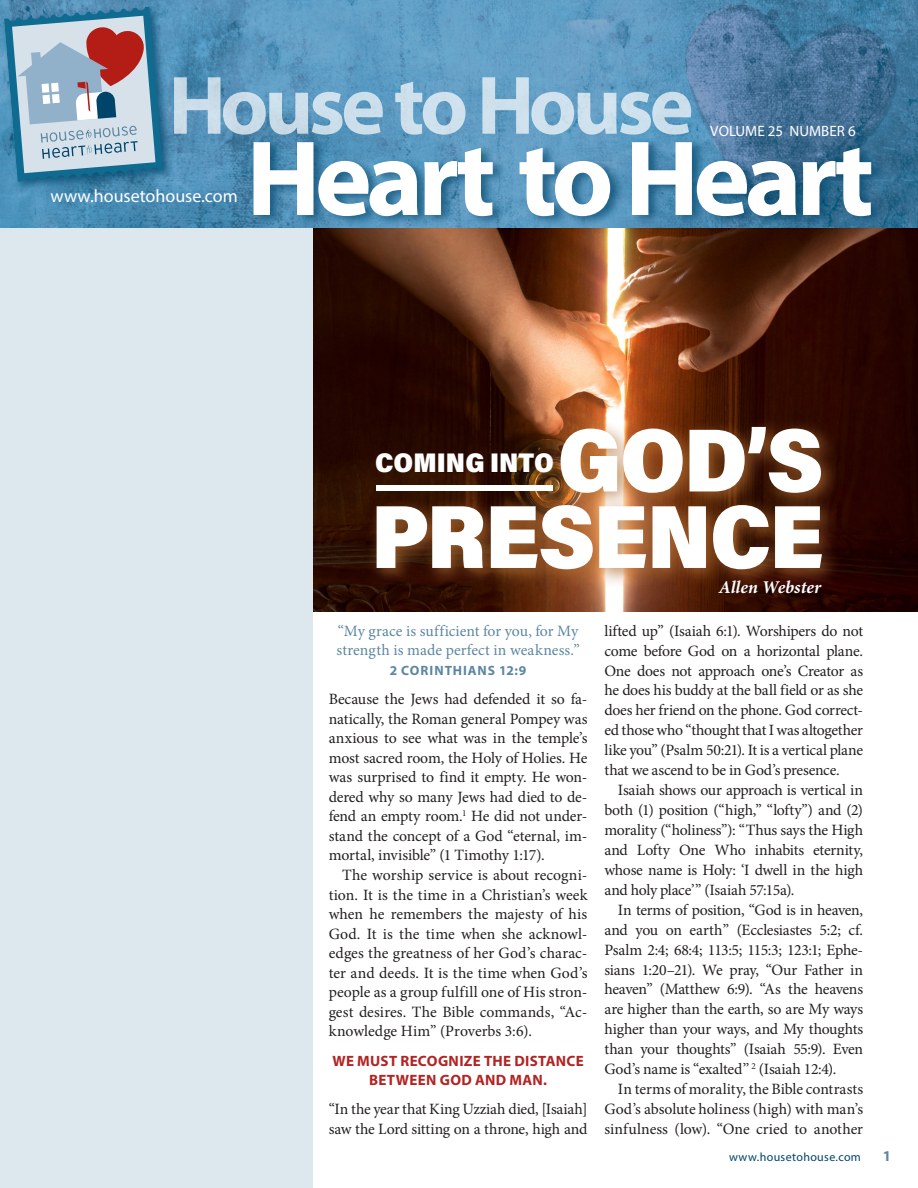
<style>
.page{position:relative;width:918px;height:1188px;background:#fff}
.page>*{position:absolute;margin:0;border:0;box-sizing:border-box;transform-origin:0 0}
.Side_Article_Heading{font:90px "Acumin Variable Concept";letter-spacing:.005em;color:#fff}
.Side_Article_Heading-2{font:27px "Acumin Variable Concept";letter-spacing:.015em;color:#fff}
.t1{font:18px "Myriad Pro";color:#fff}
.Body_Serif{font:italic 700 18px "Minion Pro";color:#fff}
.t2{font:15.75px/20px "Minion Pro";letter-spacing:-.01em;color:#231f20;text-align:justify}
.t3{font:15.75px/19.5px "Minion Pro";color:#5c87a1}
.t4{font:700 15px/19.5px "Myriad Pro";letter-spacing:.02em;color:#b22423;text-align:center}
.t5{font:15px "Myriad Pro";color:#fff}
.t6{font:700 15px "Myriad Pro";color:#5c87a1}
.t7{font:700 13.5px "Myriad Pro";letter-spacing:.065em;color:#5c87a1}
.t8{font:12px "Myriad Pro";letter-spacing:.03em;color:#00446a}
</style>
<div class="page">
<img style="left:313px;top:228px;width:605px;height:383px">
<div style="left:0;top:0;width:313px;height:1188px;background:#dce7ee"></div>
<img style="left:0;top:0;width:918px;height:228px">
<div style="left:1px;top:3px;width:174px;height:191px;background:#00446a;opacity:.75"></div>
<svg style="left:4px;top:6px;width:159px;height:176px"></svg>
<svg style="left:174px;top:77px;width:517px;height:58px;background:#8fb8d3"></svg>
<div style="left:252px;top:137px;width:634px;height:90px;background:#00446a;opacity:.65"></div>
<svg style="left:254px;top:142px;width:617px;height:74px"></svg>
<div style="left:366px;top:417px;width:475px;height:172px;background:#b67134;opacity:.75"></div>
<div style="left:376px;top:485px;width:177px;height:5px;background:#fff"></div>
<p class="t1" style="left:51px;top:184px;width:189px">www.housetohouse.com</p>
<p class="t5" style="left:710px;top:122px;width:147px">VOLUME 25 NUMBER 6</p>
<p class="Side_Article_Heading" style="left:557px;top:398px;width:264px">GOD’S</p>
<p class="Side_Article_Heading" style="left:371px;top:475px;width:452px">PRESENCE</p>
<p class="Side_Article_Heading-2" style="left:375px;top:445px;width:180px">COMING INTO</p>
<p class="t3" style="left:336px;top:621px;width:245px">“My grace is sufficient for you, for My strength is made perfect in weakness.”</p>
<p class="t7" style="left:390px;top:661px;width:138px">2 CORINTHIANS 12:9</p>
<p class="t2" style="left:329px;top:689px;width:260px;line-height:19.5px">Because the Jews had defended it so fa&shy;natically, the Roman general Pompey was anxious to see what was in the temple’s most sacred room, the Holy of Holies. He was surprised to find it empty. He won&shy;dered why so many Jews had died to de&shy;fend an empty room.<sup>1</sup> He did not under&shy;stand the concept of a God “eternal, im&shy;mortal, invisible” (1 Timothy 1:17).</p>
<p class="t2" style="left:329px;top:865px;width:260px;line-height:19.5px;text-indent:14px">The worship service is about recogni&shy;tion. It is the time in a Christian’s week when he remembers the majesty of his God. It is the time when she acknowl&shy;edges the greatness of her God’s charac&shy;ter and deeds. It is the time when God’s people as a group fulfill one of His stron&shy;gest desires. The Bible commands, “Ac&shy;knowledge Him” (Proverbs 3:6).</p>
<p class="t4" style="left:332px;top:1050px;width:253px">WE MUST RECOGNIZE THE DISTANCE<br>BETWEEN GOD AND MAN.</p>
<p class="t2" style="left:329px;top:1100px;width:260px;line-height:19.5px">“In the year that King Uzziah died, [Isaiah] saw the Lord sitting on a throne, high and</p>
<p class="Body_Serif" style="left:719px;top:574px;width:104px">Allen Webster</p>
<p class="t2" style="left:604px;top:621px;width:260px">lifted up” (Isaiah 6:1). Worshipers do not come before God on a horizontal plane.<br>One does not approach one’s Creator as he does his buddy at the ball field or as she does her friend on the phone. God correct&shy;ed those who “thought that I was altogether like you” (Psalm 50:21). It is a vertical plane that we ascend to be in God’s presence.</p>
<p class="t2" style="left:604px;top:780px;width:260px;text-indent:14px">Isaiah shows our approach is vertical in both (1) position (“high,” “lofty”) and (2) morality (“holiness”): “Thus says the High and Lofty One Who inhabits eternity, whose name is Holy: ‘I dwell in the high and holy place’” (Isaiah 57:15a).</p>
<p class="t2" style="left:604px;top:900px;width:260px;text-indent:14px">In terms of position, “God is in heaven, and you on earth” (Ecclesiastes 5:2; cf.<br>Psalm 2:4; 68:4; 113:5; 115:3; 123:1; Ephe&shy;sians 1:20–21). We pray, “Our Father in heaven” (Matthew 6:9). “As the heavens are higher than the earth, so are My ways higher than your ways, and My thoughts than your thoughts” (Isaiah 55:9). Even God’s name is “exalted’’ <sup>2</sup> (Isaiah 12:4).</p>
<p class="t2" style="left:604px;top:1079px;width:260px;text-indent:14px">In terms of morality, the Bible contrasts God’s absolute holiness (high) with man’s sinfulness (low). “One cried to another</p>
<p class="t8" style="left:729px;top:1150px;width:133px">www.housetohouse.com</p>
<p class="t6" style="left:883px;top:1146px;width:10px">1</p>
</div>
